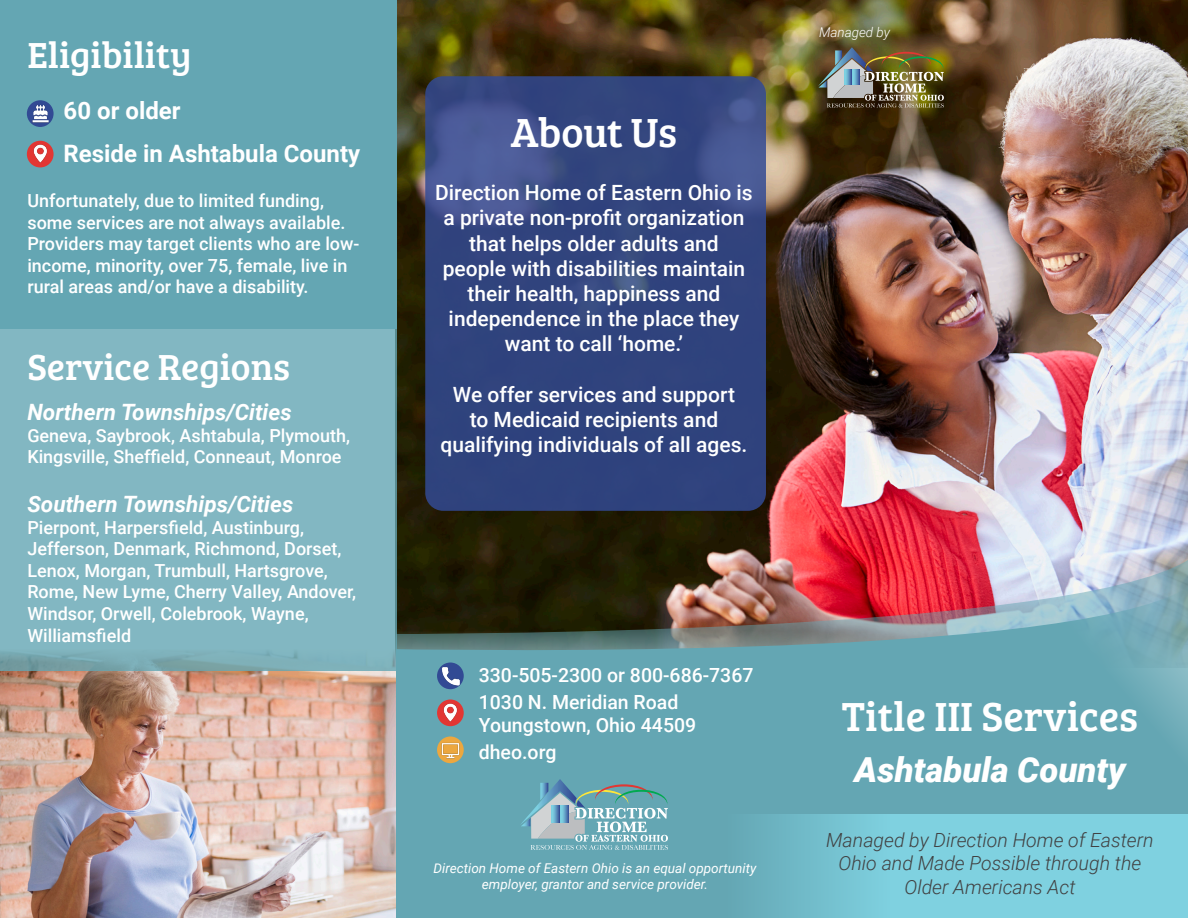
<style>
.page{position:relative;width:1188px;height:918px;background:#fff}
.page>*{position:absolute;margin:0;border:0;box-sizing:border-box;transform-origin:0 0}
.t1{font:42px "Bree Serif";color:#fff}
.t2{font:37.5px "Bree Serif";color:#fff}
.t3{font:italic 900 34.5px "Roboto";color:#fff}
.t4{font:700 24px "Roboto";color:#fff}
.t5{font:italic 700 22.5px "Roboto";color:#fff}
.t6{font:500 21px/25.2px "Roboto";color:#fff;text-align:center}
.t7{font:italic 300 19.5px/23.4px "Roboto";color:#414142;text-align:center}
.t8{font:500 19.5px "Roboto";color:#fff}
.t9{font:500 18px/21.6px "Roboto";color:#fff}
.t10{font:italic 13.5px/16.2px "Roboto";color:#fff;text-align:center}
.t11{font:italic 300 13.5px "Roboto";color:#fff}
</style>
<div class="page">
<img style="left:397px;top:0;width:791px;height:552px">
<svg style="left:396px;top:552px;width:792px;height:366px;background:#6d8f97"></svg>
<svg style="left:678px;top:814px;width:510px;height:104px;background:#77c5d4"></svg>
<img style="left:818px;top:47px;width:126px;height:61px">
<svg style="left:520px;top:779px;width:148px;height:71px;background:#82b2bb"></svg>
<img style="left:0;top:671px;width:396px;height:247px">
<div style="left:0;top:328px;width:397px;height:343px;background:#82b7c2"></div>
<div style="left:437px;top:663px;width:27px;height:26px;background:#324a94;border-radius:50%"></div>
<div style="left:437px;top:700px;width:27px;height:26px;background:#e23633;border-radius:50%"></div>
<svg style="left:437px;top:736px;width:27px;height:27px"></svg>
<img style="left:439px;top:665px;width:24px;height:21px">
<img style="left:440px;top:704px;width:18px;height:18px">
<img style="left:440px;top:741px;width:21px;height:18px">
<svg style="left:425px;top:76px;width:341px;height:435px;background:#334680"></svg>
<div style="left:0;top:0;width:397px;height:328px;background:#64a6b3"></div>
<svg style="left:27px;top:100px;width:27px;height:27px"></svg>
<div style="left:27px;top:141px;width:27px;height:26px;background:#e23633;border-radius:50%"></div>
<img style="left:31px;top:105px;width:19px;height:17px">
<img style="left:29px;top:145px;width:19px;height:18px">
<p class="t2" style="left:27px;top:28px;width:166px">Eligibility</p>
<p class="t4" style="left:64px;top:93px;width:119px">60 or older</p>
<p class="t4" style="left:64px;top:137px;width:298px">Reside in Ashtabula County</p>
<p class="t9" style="left:27px;top:189px;width:334px">Unfortunately, due to limited funding, some services are not always available.<br>Providers may target clients who are low&shy;income, minority, over 75, female, live in rural areas and/or have a disability.</p>
<p class="t2" style="left:27px;top:340px;width:264px">Service Regions</p>
<p class="t5" style="left:27px;top:396px;width:266px">Northern Townships/Cities</p>
<p class="t9" style="left:27px;top:424px;width:324px">Geneva, Saybrook, Ashtabula, Plymouth,<br>Kingsville, Sheffield, Conneaut, Monroe</p>
<p class="t5" style="left:27px;top:488px;width:267px">Southern Townships/Cities</p>
<p class="t9" style="left:27px;top:516px;width:330px">Pierpont, Harpersfield, Austinburg, Jefferson, Denmark, Richmond, Dorset, Lenox, Morgan, Trumbull, Hartsgrove, Rome, New Lyme, Cherry Valley, Andover, Windsor, Orwell, Colebrook, Wayne, Williamsfield</p>
<p class="t1" style="left:511px;top:102px;width:168px">About Us</p>
<p class="t6" style="left:435px;top:179px;width:319px">Direction Home of Eastern Ohio is a private non-profit organization that helps older adults and people with disabilities maintain their health, happiness and independence in the place they want to call ‘home.’</p>
<p class="t6" style="left:440px;top:381px;width:308px">We offer services and support<br>to Medicaid recipients and qualifying individuals of all ages.</p>
<p class="t11" style="left:819px;top:23px;width:73px">Managed by</p>
<p class="t8" style="left:479px;top:661px;width:276px">330-505-2300 or 800-686-7367</p>
<p class="t8" style="left:479px;top:688px;width:201px">1030 N. Meridian Road</p>
<p class="t8" style="left:479px;top:712px;width:219px">Youngstown, Ohio 44509</p>
<p class="t8" style="left:479px;top:739px;width:79px">dheo.org</p>
<p class="t10" style="left:434px;top:859px;width:324px">Direction Home of Eastern Ohio is an equal opportunity employer, grantor and service provider.</p>
<p class="t1" style="left:842px;top:686px;width:298px">Title III Services</p>
<p class="t3" style="left:854px;top:745px;width:273px">Ashtabula County</p>
<p class="t7" style="left:826px;top:828px;width:329px">Managed by Direction Home of Eastern<br>Ohio and Made Possible through the<br>Older Americans Act</p>
</div>
